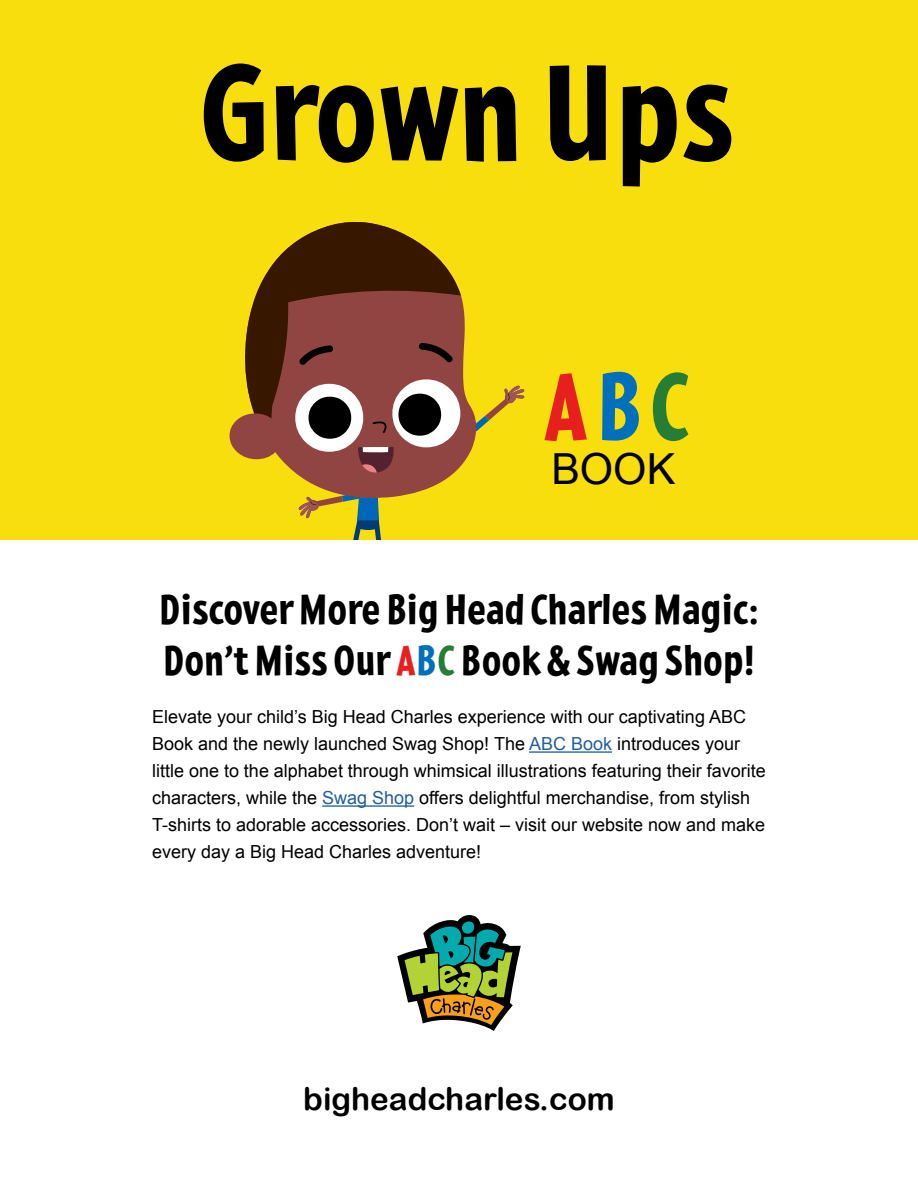
<style>
.page{position:relative;width:918px;height:1188px;background:#fff}
.page>*{position:absolute;margin:0;border:0;box-sizing:border-box;transform-origin:0 0}
.t1{font:700 135px "Pedestria MVB";letter-spacing:-.005em;color:#000}
.t2{font:700 94.8px "Pedestria MVB";color:#e81f1f}
.t3{font:42.9px "Arial";color:#000}
.t4{font:700 42px/50.4px "Pedestria MVB";color:#000}
.t5{font:31.5px "Arial Rounded MT Bold";color:#000}
.t6{font:18px/27px "Arial";color:#000}
.s1{color:#0070bd}
.s2{color:#267d36}
.s3{color:#e81f1f}
.s4{color:#215e9e}
</style>
<div class="page">
<div style="left:0;top:0;width:918px;height:540px;background:#f9de0e"></div>
<svg style="left:397px;top:915px;width:124px;height:116px"></svg>
<hr style="left:529px;top:751px;width:83px;height:2px;background:#215e9e">
<hr style="left:322px;top:805px;width:92px;height:2px;background:#215e9e">
<svg style="left:476px;top:386px;width:48px;height:45px"></svg>
<svg style="left:253px;top:296px;width:223px;height:202px"></svg>
<svg style="left:245px;top:222px;width:216px;height:225px"></svg>
<svg style="left:230px;top:413px;width:52px;height:46px"></svg>
<svg style="left:419px;top:343px;width:34px;height:20px"></svg>
<svg style="left:299px;top:345px;width:34px;height:20px"></svg>
<svg style="left:295px;top:379px;width:165px;height:94px"></svg>
<svg style="left:299px;top:492px;width:82px;height:48px"></svg>
<h1 class="t1" style="left:198px;top:30px;width:537px">Grown Ups</h1>
<h2 class="t2" style="left:542px;top:349px;width:149px">A<span class="s1">B</span><span class="s2">C</span></h2>
<h3 class="t3" style="left:551px;top:441px;width:125px">BOOK</h3>
<h3 class="t4" style="left:159px;top:584px;width:602px">Discover More Big Head Charles Magic:<br>Don’t Miss Our <span class="s3">A</span><span class="s1">B</span><span class="s2">C</span> Book &amp; Swag Shop!</h3>
<p class="t6" style="left:152px;top:704px;width:615px">Elevate your child’s Big Head Charles experience with our captivating ABC Book and the newly launched Swag Shop! The <span class="s4">ABC Book</span> introduces your little one to the alphabet through whimsical illustrations featuring their favorite characters, while the <span class="s4">Swag Shop</span> offers delightful merchandise, from stylish T-shirts to adorable accessories. Don’t wait – visit our website now and make every day a Big Head Charles adventure!</p>
<h3 class="t5" style="left:303px;top:1080px;width:313px">bigheadcharles.com</h3>
</div>
